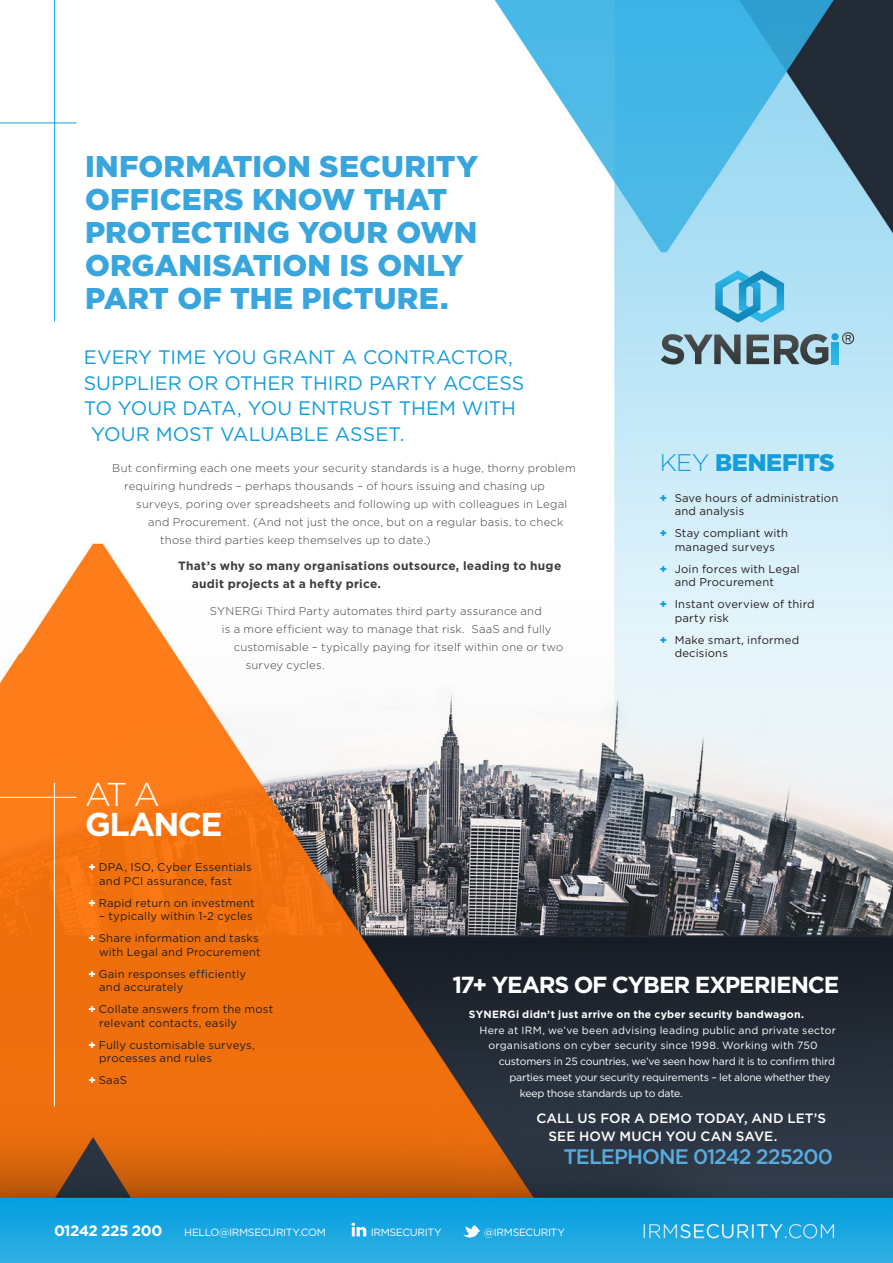
<style>
.page{position:relative;width:893px;height:1263px;background:#fff}
.page>*{position:absolute;margin:0;border:0;box-sizing:border-box;transform-origin:0 0}
.t1{font:700 33px/30px "Gotham";letter-spacing:-.045em;color:#fff}
.t2{font:900 30px/33px "Gotham";letter-spacing:.005em;color:#38a5dd}
.t3{font:900 24px "Gotham";letter-spacing:-.015em;color:#139dd9}
.t4{font:700 23.25px "Gotham";letter-spacing:-.05em;color:#fff}
.t5{font:500 21px "Gotham";letter-spacing:-.05em;color:#57ace0}
.t6{font:19.5px "Gotham";color:#139dd9}
.t7{font:700 15px "Gotham";letter-spacing:-.03em;color:#fff}
.t8{font:500 13.5px/18px "Gotham";letter-spacing:.005em;color:#fff}
.t9{font:700 12px/18px "Gotham";letter-spacing:.02em;color:#3e3e3f}
.t10{font:300 11.25px "Gotham";letter-spacing:.015em;color:#3e3e3f}
.t11{font:11.25px/13.5px "Gotham";letter-spacing:.02em;color:#231f20}
.t12{font:10.5px "Gotham";letter-spacing:-.015em;color:#fff}
.t13{font:10.5px "Gotham";letter-spacing:.02em;color:#fff}
.t14{font:700 10.5px "Gotham";letter-spacing:.025em;color:#fff}
.s1{font-weight:300}
.s2{font-weight:900;color:#139dd9}
.s3{font-weight:900;color:#fff}
</style>
<div class="page">
<img style="left:0;top:0;width:893px;height:1263px">
<hr style="left:54px;top:783px;width:1px;height:323px;background:#fff">
<hr style="left:54px;top:0;width:1px;height:321px;background:#00aeef">
<svg style="left:661px;top:334px;width:79px;height:31px;background:#7d949d"></svg>
<svg style="left:746px;top:332px;width:108px;height:33px;background:#7d9da9"></svg>
<svg style="left:715px;top:270px;width:69px;height:53px;background:#68bfe2"></svg>
<hr style="left:0;top:123px;width:77px;height:1px;background:#139dd9">
<hr style="left:0;top:797px;width:77px;height:1px;background:#fff">
<svg style="left:463px;top:1225px;width:17px;height:15px"></svg>
<svg style="left:351px;top:1223px;width:15px;height:13px"></svg>
<p class="t2" style="left:85px;top:150px;width:394px">INFORMATION SECURITY<br>OFFICERS KNOW THAT<br>PROTECTING YOUR OWN<br>ORGANISATION IS ONLY<br>PART OF THE PICTURE.</p>
<p class="t6" style="left:84px;top:346px;width:431px">EVERY TIME YOU GRANT A CONTRACTOR,</p>
<p class="t6" style="left:84px;top:371px;width:442px">SUPPLIER OR OTHER THIRD PARTY ACCESS</p>
<p class="t6" style="left:84px;top:397px;width:434px">TO YOUR DATA, YOU ENTRUST THEM WITH</p>
<p class="t6" style="left:91px;top:422px;width:315px">YOUR MOST VALUABLE ASSET.</p>
<p class="t10" style="left:112px;top:461px;width:465px">But confirming each one meets your security standards is a huge, thorny problem</p>
<p class="t10" style="left:124px;top:479px;width:422px">requiring hundreds – perhaps thousands – of hours issuing and chasing up</p>
<p class="t10" style="left:136px;top:497px;width:432px">surveys, poring over spreadsheets and following up with colleagues in Legal</p>
<p class="t10" style="left:148px;top:515px;width:417px">and Procurement. (And not just the once, but on a regular basis, to check</p>
<p class="t10" style="left:160px;top:533px;width:272px">those third parties keep themselves up to date.)</p>
<p class="t9" style="left:192px;top:557px;width:371px;text-indent:-14px">That’s why so many organisations outsource, leading to huge audit projects at a hefty price.</p>
<p class="t10" style="left:210px;top:604px;width:333px">SYNERGi Third Party automates third party assurance and</p>
<p class="t10" style="left:222px;top:622px;width:331px">is a more efficient way to manage that risk. SaaS and fully</p>
<p class="t10" style="left:234px;top:640px;width:331px">customisable – typically paying for itself within one or two</p>
<p class="t10" style="left:246px;top:658px;width:80px">survey cycles.</p>
<p class="t3" style="left:660px;top:446px;width:177px"><span class="s1">KEY</span> BENEFITS</p>
<p class="t11" style="left:675px;top:491px;width:165px;text-indent:-15px"><span class="s2">+</span> Save hours of administration and analysis</p>
<p class="t11" style="left:660px;top:526px;width:130px;text-align:center"><span class="s2">+</span> Stay compliant with managed surveys</p>
<p class="t11" style="left:675px;top:562px;width:127px;text-indent:-15px"><span class="s2">+</span> Join forces with Legal and Procurement</p>
<p class="t11" style="left:675px;top:597px;width:142px;text-indent:-15px"><span class="s2">+</span> Instant overview of third party risk</p>
<p class="t11" style="left:675px;top:633px;width:126px;text-indent:-15px"><span class="s2">+</span> Make smart, informed decisions</p>
<p class="t1" style="left:85px;top:779px;width:139px"><span class="s1">AT A<br></span>GLANCE</p>
<p class="t11" style="left:99px;top:860px;width:154px;text-indent:-11px"><span class="s3">+</span> DPA, ISO, Cyber Essentials and PCI assurance, fast</p>
<p class="t11" style="left:88px;top:896px;width:168px"><span class="s3">+</span> Rapid return on investment</p>
<p class="t11" style="left:99px;top:909px;width:155px">– typically within 1-2 cycles</p>
<p class="t11" style="left:88px;top:931px;width:174px;text-align:right"><span class="s3">+</span> Share information and tasks with Legal and Procurement</p>
<p class="t11" style="left:99px;top:967px;width:149px;text-indent:-11px"><span class="s3">+</span> Gain responses efficiently and accurately</p>
<p class="t11" style="left:99px;top:1002px;width:176px;text-indent:-11px"><span class="s3">+</span> Collate answers from the most relevant contacts, easily</p>
<p class="t11" style="left:99px;top:1038px;width:157px;text-indent:-11px"><span class="s3">+</span> Fully customisable surveys, processes and rules</p>
<p class="t11" style="left:88px;top:1073px;width:40px"><span class="s3">+</span> SaaS</p>
<p class="t4" style="left:452px;top:971px;width:388px">17+ YEARS OF CYBER EXPERIENCE</p>
<p class="t14" style="left:469px;top:1008px;width:337px">SYNERGi didn’t just arrive on the cyber security bandwagon.</p>
<p class="t13" style="left:479px;top:1023px;width:358px">Here at IRM, we’ve been advising leading public and private sector</p>
<p class="t13" style="left:488px;top:1039px;width:331px">organisations on cyber security since 1998. Working with 750</p>
<p class="t12" style="left:499px;top:1055px;width:338px">customers in 25 countries, we’ve seen how hard it is to confirm third</p>
<p class="t12" style="left:509px;top:1071px;width:322px">parties meet your security requirements – let alone whether they</p>
<p class="t12" style="left:520px;top:1086px;width:164px">keep those standards up to date.</p>
<p class="t8" style="left:548px;top:1109px;width:279px;text-indent:-12px">CALL US FOR A DEMO TODAY, AND LET’S<br>SEE HOW MUCH YOU CAN SAVE.</p>
<p class="t5" style="left:563px;top:1143px;width:271px">TELEPHONE 01242 225200</p>
<p class="t7" style="left:54px;top:1221px;width:110px">01242 225 200</p>
<p class="t12" style="left:184px;top:1225px;width:143px">HELLO@IRMSECURITY.COM</p>
<p class="t12" style="left:371px;top:1225px;width:72px">IRMSECURITY</p>
<p class="t12" style="left:484px;top:1225px;width:83px">@IRMSECURITY</p>
</div>
